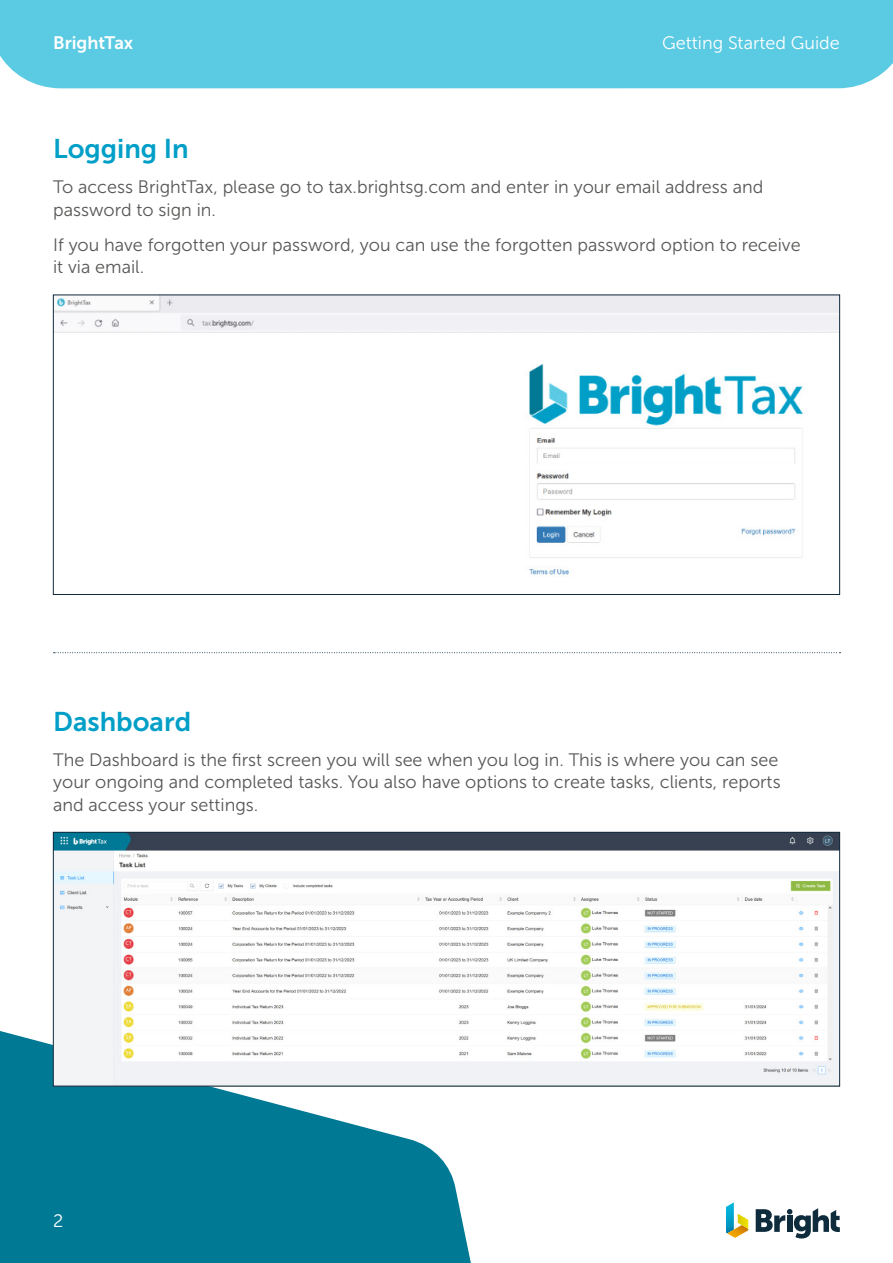
<style>
.page{position:relative;width:893px;height:1263px;background:#fff}
.page>*{position:absolute;margin:0;border:0;box-sizing:border-box;transform-origin:0 0}
.t1{font:27px "Museo Sans 700";color:#009fc7}
.t2{font:18px/22.5px "Museo Sans 300";color:#575756}
.t3{font:18px "Museo Sans 300";color:#fff}
.t4{font:18px "Museo Sans 700";color:#fff}
</style>
<div class="page">
<svg style="left:0;top:944px;width:557px;height:319px;fill:#007995"></svg>
<div style="left:0;top:0;width:893px;height:88px;background:#5bcae3"></div>
<svg style="left:756px;top:1208px;width:84px;height:30px"></svg>
<svg style="left:726px;top:1202px;width:22px;height:36px"></svg>
<img style="left:55px;top:297px;width:783px;height:281px">
<img style="left:55px;top:834px;width:783px;height:250px">
<div style="left:53px;top:832px;width:787px;height:254px;border:1px solid #0f2b3d"></div>
<svg style="left:54px;top:652px;width:786px;height:1px"></svg>
<p class="t4" style="left:53px;top:33px;width:82px">BrightTax</p>
<p class="t3" style="left:662px;top:33px;width:179px">Getting Started Guide</p>
<h1 class="t1" style="left:53px;top:134px;width:137px">Logging In</h1>
<p class="t2" style="left:53px;top:176px;width:712px">To access BrightTax, please go to tax.brightsg.com and enter in your email address and password to sign in.</p>
<p class="t2" style="left:53px;top:234px;width:749px">If you have forgotten your password, you can use the forgotten password option to receive it via email.</p>
<h1 class="t1" style="left:53px;top:707px;width:140px">Dashboard</h1>
<p class="t2" style="left:53px;top:748px;width:729px">The Dashboard is the first screen you will see when you log in. This is where you can see your ongoing and completed tasks. You also have options to create tasks, clients, reports and access your settings.</p>
<p class="t3" style="left:53px;top:1211px;width:12px">2</p>
</div>
